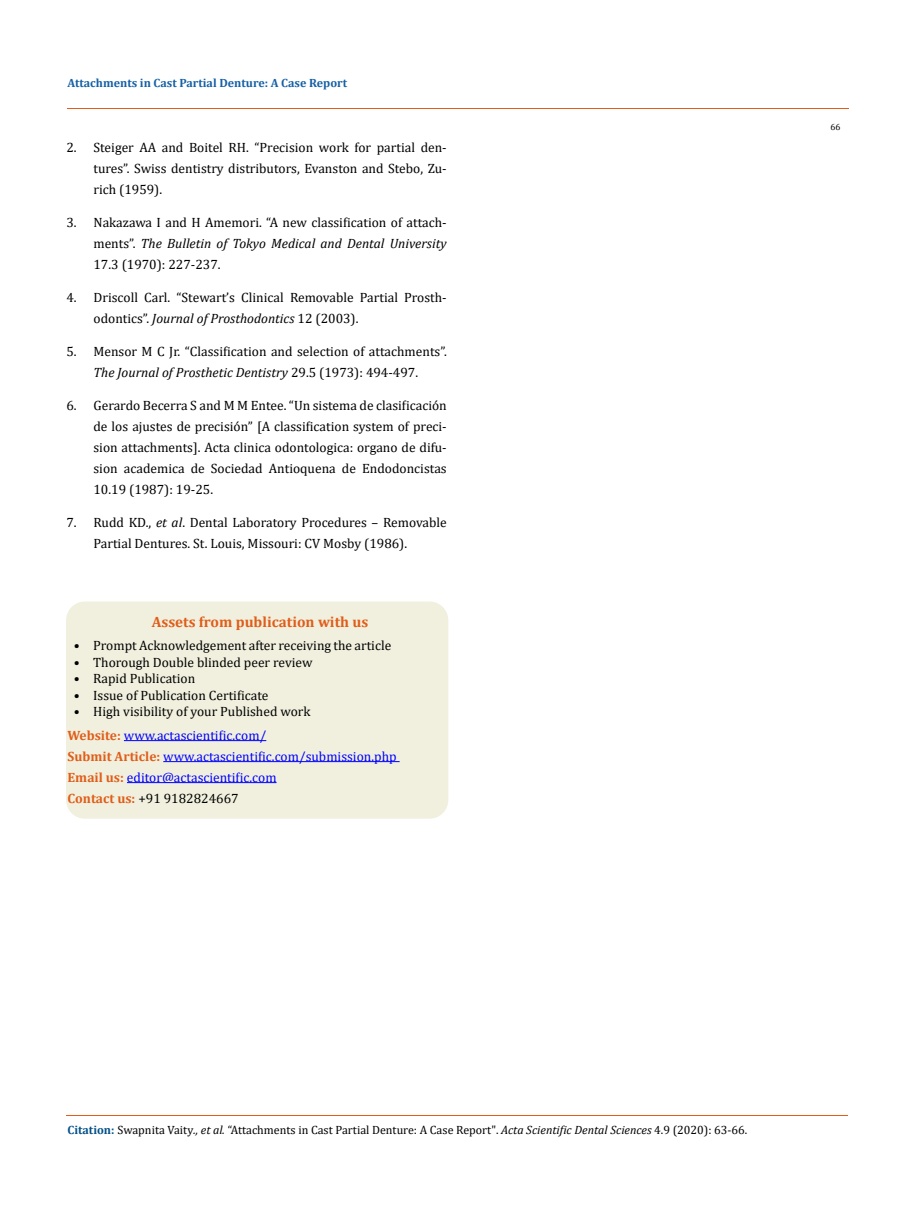
<style>
.page{position:relative;width:917px;height:1224px;background:#fff}
.page>*{position:absolute;margin:0;border:0;box-sizing:border-box;transform-origin:0 0}
.t1{font:700 15px "Cambria";color:#e05d1a}
.t2{font:13.5px/21px "Cambria";color:#000;text-align:justify}
.t3{font:13.5px/21px "Cambria";color:#00f}
.t4{font:12px "Cambria";color:#000}
.t5{font:700 12px "Cambria";color:#1560a6}
.t6{font:9px "Cambria";color:#000}
.s1{font-style:italic}
.s2{font-weight:700;color:#e05d1a}
.s3{color:#000}
.s4{font-weight:700;color:#035089}
</style>
<div class="page">
<hr style="left:67px;top:109px;width:782px;height:1px;background:#e05d1a">
<hr style="left:66px;top:1115px;width:782px;height:1px;background:#e05d1a">
<div style="left:67px;top:602px;width:380px;height:216px;background:#f1f0de;border-radius:18px"></div>
<div style="left:66px;top:602px;width:382px;height:217px;border:2px solid #f1f0de;border-radius:18px"></div>
<hr style="left:124px;top:740px;width:142px;height:1px;background:#00f">
<hr style="left:163px;top:761px;width:236px;height:1px;background:#00f">
<hr style="left:127px;top:782px;width:149px;height:1px;background:#00f">
<p class="t5" style="left:68px;top:75px;width:281px">Attachments in Cast Partial Denture: A Case Report</p>
<p class="t2" style="left:93px;top:136px;width:355px;text-indent:-27px">2. Steiger AA and Boitel RH. “Precision work for partial den&shy;tures”. Swiss dentistry distributors, Evanston and Stebo, Zu&shy;rich (1959).</p>
<p class="t2" style="left:93px;top:211px;width:355px;text-indent:-27px">3. Nakazawa I and H Amemori. “A new classification of attach&shy;ments”. <span class="s1">The Bulletin of Tokyo Medical and Dental University </span>17.3 (1970): 227-237.</p>
<p class="t2" style="left:93px;top:286px;width:355px;text-indent:-27px">4. Driscoll Carl. “Stewart’s Clinical Removable Partial Prosth&shy;odontics”. <span class="s1">Journal of Prosthodontics</span> 12 (2003).</p>
<p class="t2" style="left:66px;top:340px;width:382px;text-align:center">5. Mensor M C Jr. “Classification and selection of attachments”.<br><span class="s1">The Journal of Prosthetic Dentistry</span> 29.5 (1973): 494-497.</p>
<p class="t2" style="left:93px;top:394px;width:355px;text-indent:-27px">6. Gerardo Becerra S and M M Entee. “Un sistema de clasificación de los ajustes de precisión” [A classification system of preci&shy;sion attachments]. Acta clinica odontologica: organo de difu&shy;sion academica de Sociedad Antioquena de Endodoncistas 10.19 (1987): 19-25.</p>
<p class="t2" style="left:93px;top:511px;width:355px;text-indent:-27px">7. Rudd KD., <span class="s1">et al</span>. Dental Laboratory Procedures – Removable<br>Partial Dentures. St. Louis, Missouri: CV Mosby (1986).</p>
<p class="t1" style="left:152px;top:612px;width:218px">Assets from publication with us</p>
<p class="t2" style="left:74px;top:635px;width:319px">• Prompt Acknowledgement after receiving the article</p>
<p class="t2" style="left:74px;top:651px;width:240px">• Thorough Double blinded peer review</p>
<p class="t2" style="left:74px;top:668px;width:123px">• Rapid Publication</p>
<p class="t2" style="left:74px;top:684px;width:196px">• Issue of Publication Certificate</p>
<p class="t2" style="left:74px;top:701px;width:238px">• High visibility of your Published work</p>
<p class="t3" style="left:67px;top:725px;width:330px"><span class="s2">Website:</span> www.actascientific.com/<br><span class="s2">Submit Article:</span> www.actascientific.com/submission.php <span class="s2">Email us:</span> editor@actascientific.com<br><span class="s2">Contact us:</span> <span class="s3">+91 9182824667</span></p>
<p class="t6" style="left:830px;top:122px;width:11px">66</p>
<p class="t4" style="left:67px;top:1123px;width:681px"><span class="s4">Citation:</span> Swapnita Vaity<span class="s1">., et al.</span> “Attachments in Cast Partial Denture: A Case Report". <span class="s1">Acta Scientific Dental Sciences</span> 4.9 (2020): 63-66.</p>
</div>
